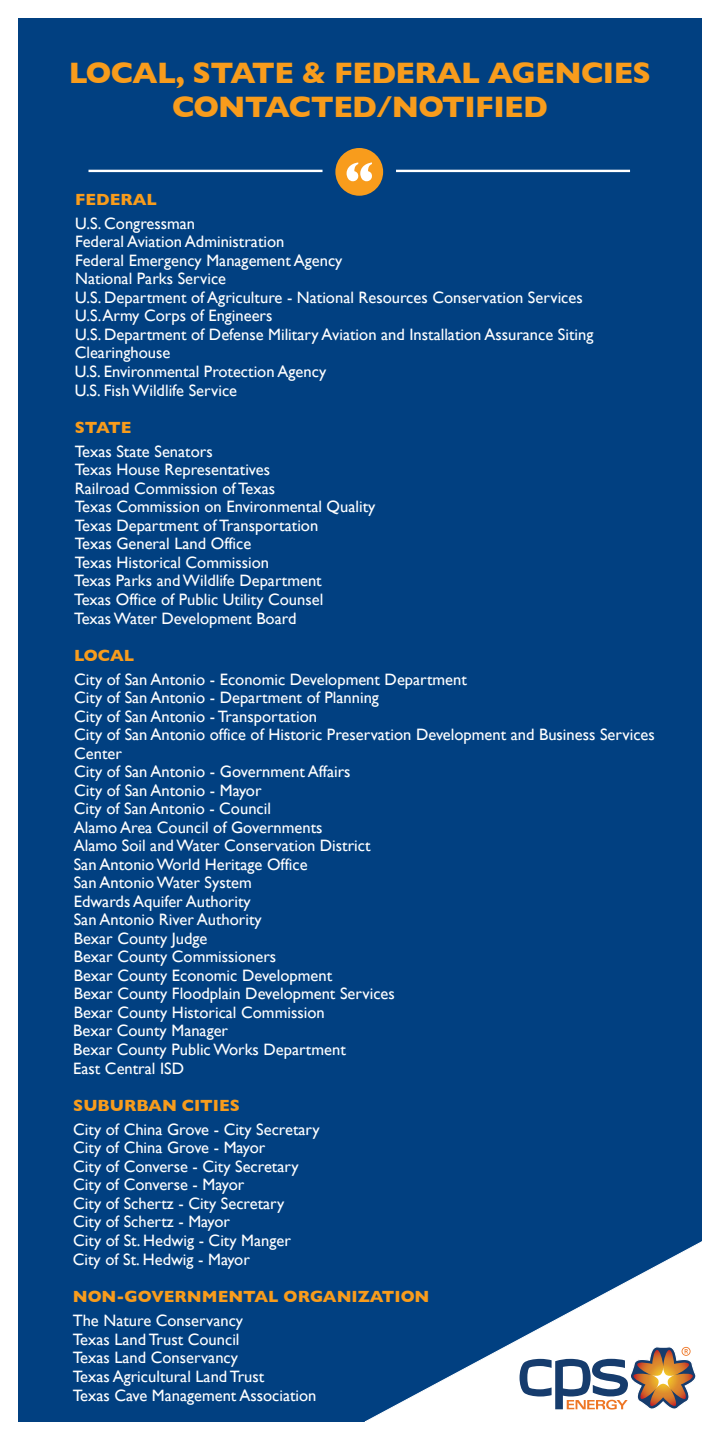
<style>
.page{position:relative;width:720px;height:1440px;background:#fff}
.page>*{position:absolute;margin:0;border:0;box-sizing:border-box;transform-origin:0 0}
.t1{font:700 30.15px "Gill Sans";letter-spacing:-.02em;color:#f89c1c}
.t2{font:16.5px/18.5px "Gill Sans";color:#fff}
.t3{font:700 16.5px "Gill Sans";color:#f89c1c}
</style>
<div class="page">
<div style="left:18px;top:18px;width:684px;height:1404px;background:#014081"></div>
<div style="left:335px;top:148px;width:48px;height:48px;background:#f89c1c;border-radius:50%"></div>
<svg style="left:347px;top:162px;width:25px;height:19px"></svg>
<hr style="left:89px;top:170px;width:234px;height:2px;background:#fff">
<hr style="left:396px;top:170px;width:234px;height:2px;background:#fff">
<svg style="left:365px;top:1241px;width:337px;height:181px"></svg>
<svg style="left:520px;top:1346px;width:176px;height:64px;background:#b9b2b0"></svg>
<p class="t1" style="left:69px;top:49px;width:584px">LOCAL, STATE &amp; FEDERAL AGENCIES</p>
<p class="t1" style="left:172px;top:83px;width:377px">CONTACTED/NOTIFIED</p>
<p class="t3" style="left:75px;top:186px;width:83px">FEDERAL</p>
<p class="t2" style="left:75px;top:214px;width:121px">U.S. Congressman</p>
<p class="t2" style="left:75px;top:232px;width:211px">Federal Aviation Administration</p>
<p class="t2" style="left:75px;top:251px;width:269px">Federal Emergency Management Agency</p>
<p class="t2" style="left:75px;top:269px;width:152px">National Parks Service</p>
<p class="t2" style="left:75px;top:288px;width:509px">U.S. Department of Agriculture - National Resources Conservation Services</p>
<p class="t2" style="left:75px;top:306px;width:199px">U.S. Army Corps of Engineers</p>
<p class="t2" style="left:75px;top:325px;width:520px">U.S. Department of Defense Military Aviation and Installation Assurance Siting<br>Clearinghouse</p>
<p class="t2" style="left:75px;top:362px;width:253px">U.S. Environmental Protection Agency</p>
<p class="t2" style="left:75px;top:381px;width:164px">U.S. Fish Wildlife Service</p>
<p class="t3" style="left:75px;top:414px;width:58px">STATE</p>
<p class="t2" style="left:75px;top:442px;width:139px">Texas State Senators</p>
<p class="t2" style="left:75px;top:460px;width:197px">Texas House Representatives</p>
<p class="t2" style="left:75px;top:479px;width:202px">Railroad Commission of Texas</p>
<p class="t2" style="left:75px;top:497px;width:302px">Texas Commission on Environmental Quality</p>
<p class="t2" style="left:75px;top:516px;width:245px">Texas Department of Transportation</p>
<p class="t2" style="left:75px;top:534px;width:178px">Texas General Land Office</p>
<p class="t2" style="left:75px;top:553px;width:196px">Texas Historical Commission</p>
<p class="t2" style="left:74px;top:571px;width:249px">Texas Parks and Wildlife Department</p>
<p class="t2" style="left:74px;top:590px;width:251px">Texas Office of Public Utility Counsel</p>
<p class="t2" style="left:74px;top:609px;width:224px">Texas Water Development Board</p>
<p class="t3" style="left:74px;top:642px;width:61px">LOCAL</p>
<p class="t2" style="left:74px;top:670px;width:394px">City of San Antonio - Economic Development Department</p>
<p class="t2" style="left:74px;top:688px;width:306px">City of San Antonio ‑ Department of Planning</p>
<p class="t2" style="left:74px;top:707px;width:244px">City of San Antonio ‑ Transportation</p>
<p class="t2" style="left:74px;top:725px;width:582px">City of San Antonio office of Historic Preservation Development and Business Services<br>Center</p>
<p class="t2" style="left:74px;top:762px;width:278px">City of San Antonio - Government Affairs</p>
<p class="t2" style="left:74px;top:781px;width:189px">City of San Antonio - Mayor</p>
<p class="t2" style="left:74px;top:799px;width:199px">City of San Antonio - Council</p>
<p class="t2" style="left:74px;top:818px;width:250px">Alamo Area Council of Governments</p>
<p class="t2" style="left:74px;top:836px;width:298px">Alamo Soil and Water Conservation District</p>
<p class="t2" style="left:74px;top:855px;width:235px">San Antonio World Heritage Office</p>
<p class="t2" style="left:74px;top:873px;width:180px">San Antonio Water System</p>
<p class="t2" style="left:74px;top:892px;width:178px">Edwards Aquifer Authority</p>
<p class="t2" style="left:74px;top:910px;width:190px">San Antonio River Authority</p>
<p class="t2" style="left:74px;top:929px;width:135px">Bexar County Judge</p>
<p class="t2" style="left:74px;top:947px;width:204px">Bexar County Commissioners</p>
<p class="t2" style="left:74px;top:966px;width:260px">Bexar County Economic Development</p>
<p class="t2" style="left:74px;top:984px;width:323px">Bexar County Floodplain Development Services</p>
<p class="t2" style="left:74px;top:1003px;width:252px">Bexar County Historical Commission</p>
<p class="t2" style="left:73px;top:1021px;width:156px">Bexar County Manager</p>
<p class="t2" style="left:73px;top:1040px;width:274px">Bexar County Public Works Department</p>
<p class="t2" style="left:73px;top:1059px;width:112px">East Central ISD</p>
<p class="t3" style="left:73px;top:1092px;width:168px">SUBURBAN CITIES</p>
<p class="t2" style="left:73px;top:1120px;width:248px">City of China Grove - City Secretary</p>
<p class="t2" style="left:73px;top:1138px;width:194px">City of China Grove - Mayor</p>
<p class="t2" style="left:73px;top:1157px;width:227px">City of Converse - City Secretary</p>
<p class="t2" style="left:73px;top:1175px;width:173px">City of Converse - Mayor</p>
<p class="t2" style="left:73px;top:1194px;width:213px">City of Schertz - City Secretary</p>
<p class="t2" style="left:73px;top:1212px;width:158px">City of Schertz - Mayor</p>
<p class="t2" style="left:73px;top:1231px;width:219px">City of St. Hedwig - City Manger</p>
<p class="t2" style="left:73px;top:1250px;width:179px">City of St. Hedwig - Mayor</p>
<p class="t3" style="left:73px;top:1284px;width:358px">NON-GOVERNMENTAL ORGANIZATION</p>
<p class="t2" style="left:73px;top:1311px;width:172px">The Nature Conservancy</p>
<p class="t2" style="left:73px;top:1330px;width:168px">Texas Land Trust Council</p>
<p class="t2" style="left:73px;top:1348px;width:167px">Texas Land Conservancy</p>
<p class="t2" style="left:73px;top:1367px;width:193px">Texas Agricultural Land Trust</p>
<p class="t2" style="left:73px;top:1386px;width:245px">Texas Cave Management Association</p>
</div>
